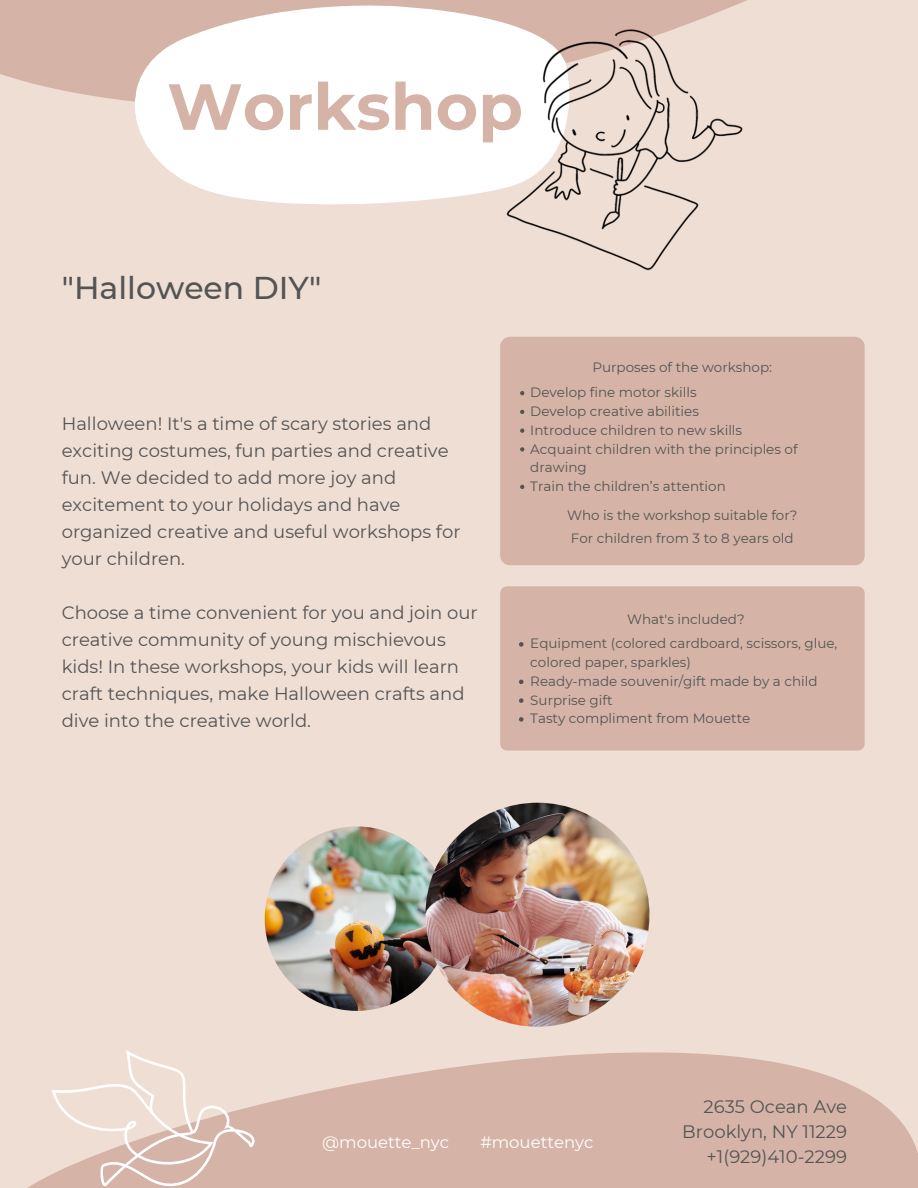
<style>
.page{position:relative;width:918px;height:1188px;background:#efded4}
.page>*{position:absolute;margin:0;border:0;box-sizing:border-box;transform-origin:0 0}
.t1{font:700 64.95px "Montserrat";color:#d5b4a7}
.t2{font:500 31.5px "Montserrat";color:#545454}
.t3{font:18px/27px "Montserrat";color:#545454}
.t4{font:16.5px "Montserrat";color:#fff}
.t5{font:13.5px/18.8px "Montserrat";color:#545454}
</style>
<div class="page">
<svg style="left:0;top:0;width:747px;height:102px;background:#d7b8ab"></svg>
<svg style="left:27px;top:906px;width:891px;height:282px"></svg>
<svg style="left:51px;top:1050px;width:204px;height:137px"></svg>
<svg style="left:135px;top:5px;width:435px;height:200px"></svg>
<img style="left:480px;top:10px;width:267px;height:261px">
<img style="left:265px;top:826px;width:184px;height:185px;border-radius:50%">
<img style="left:425px;top:803px;width:224px;height:224px;border-radius:50%">
<div style="left:500px;top:337px;width:365px;height:228px;background:#d5b4a7;border-radius:10px"></div>
<div style="left:500px;top:586px;width:365px;height:165px;background:#d5b4a7;border-radius:7px"></div>
<div style="left:173px;top:16px;width:367px;height:184px;background:#fff"></div>
<svg style="left:520px;top:391px;width:4px;height:4px"></svg>
<svg style="left:520px;top:410px;width:4px;height:4px"></svg>
<svg style="left:520px;top:429px;width:4px;height:4px"></svg>
<svg style="left:520px;top:447px;width:4px;height:5px"></svg>
<svg style="left:520px;top:485px;width:4px;height:4px"></svg>
<svg style="left:519px;top:642px;width:4px;height:5px"></svg>
<svg style="left:519px;top:680px;width:4px;height:4px"></svg>
<svg style="left:519px;top:698px;width:4px;height:5px"></svg>
<svg style="left:519px;top:717px;width:4px;height:5px"></svg>
<div style="left:635px;top:1075px;width:259px;height:113px;background:#d5b4a7"></div>
<h1 class="t1" style="left:167px;top:67px;width:357px">Workshop</h1>
<h2 class="t2" style="left:62px;top:269px;width:261px">"Halloween DIY"</h2>
<p class="t3" style="left:62px;top:410px;width:400px">Halloween! It's a time of scary stories and exciting costumes, fun parties and creative fun. We decided to add more joy and excitement to your holidays and have organized creative and useful workshops for your children.</p>
<p class="t3" style="left:62px;top:599px;width:418px">Choose a time convenient for you and join our creative community of young mischievous kids! In these workshops, your kids will learn craft techniques, make Halloween crafts and dive into the creative world.</p>
<p class="t5" style="left:592px;top:358px;width:181px">Purposes of the workshop:</p>
<p class="t5" style="left:530px;top:383px;width:269px">Develop fine motor skills<br>Develop creative abilities<br>Introduce children to new skills<br>Acquaint children with the principles of drawing<br>Train the children’s attention</p>
<p class="t5" style="left:567px;top:504px;width:232px;line-height:22.8px">Who is the workshop suitable for?<br>For children from 3 to 8 years old</p>
<p class="t5" style="left:627px;top:610px;width:119px">What's included?</p>
<p class="t5" style="left:530px;top:634px;width:309px">Equipment (colored cardboard, scissors, glue, colored paper, sparkles)<br>Ready-made souvenir/gift made by a child<br>Surprise gift<br>Tasty compliment from Mouette</p>
<p class="t4" style="left:322px;top:1132px;width:128px">@mouette_nyc</p>
<p class="t4" style="left:480px;top:1132px;width:115px">#mouettenyc</p>
<p class="t3" style="left:682px;top:1094px;width:166px;line-height:24.8px;text-align:right">2635 Ocean Ave<br>Brooklyn, NY 11229 +1(929)410-2299</p>
</div>
